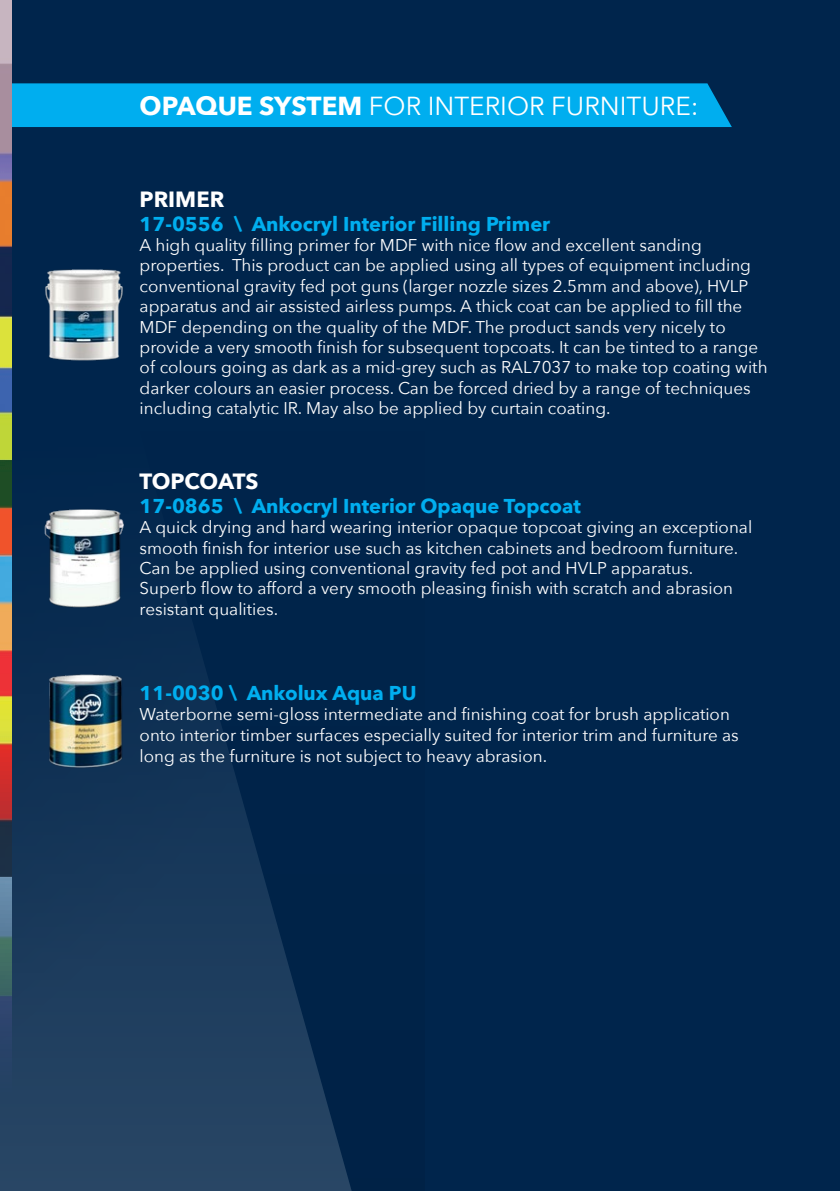
<style>
.page{position:relative;width:840px;height:1191px;background:#fff}
.page>*{position:absolute;margin:0;border:0;box-sizing:border-box;transform-origin:0 0}
.t1{font:26px "Avenir Next";color:#fff}
.t2{font:700 22px "Avenir Next";color:#fff}
.t3{font:700 20px "Avenir Next";color:#00aeef}
.t4{font:17px/20.4px "Avenir Next";color:#fff}
.s1{font-weight:700}
</style>
<div class="page">
<div style="left:0;top:0;width:839px;height:1191px;background:#00254c"></div>
<svg style="left:0;top:645px;width:352px;height:546px"></svg>
<div style="left:12px;top:83px;width:719px;height:44px;background:#00aeef"></div>
<img style="left:45px;top:269px;width:78px;height:92px">
<img style="left:44px;top:509px;width:80px;height:99px">
<img style="left:40px;top:667px;width:87px;height:103px">
<img style="left:0;top:0;width:12px;height:1091px">
<p class="t1" style="left:139px;top:84px;width:560px"><span class="s1">OPAQUE SYSTEM</span> FOR INTERIOR FURNITURE:</p>
<p class="t2" style="left:139px;top:180px;width:86px">PRIMER</p>
<p class="t3" style="left:139px;top:206px;width:412px">17-0556 \ Ankocryl Interior Filling Primer</p>
<p class="t4" style="left:139px;top:234px;width:629px">A high quality filling primer for MDF with nice flow and excellent sanding properties. This product can be applied using all types of equipment including conventional gravity fed pot guns (larger nozzle sizes 2.5mm and above), HVLP apparatus and air assisted airless pumps. A thick coat can be applied to fill the MDF depending on the quality of the MDF. The product sands very nicely to provide a very smooth finish for subsequent topcoats. It can be tinted to a range of colours going as dark as a mid-grey such as RAL7037 to make top coating with darker colours an easier process. Can be forced dried by a range of techniques including catalytic IR. May also be applied by curtain coating.</p>
<p class="t2" style="left:139px;top:462px;width:120px">TOPCOATS</p>
<p class="t3" style="left:139px;top:488px;width:442px">17-0865 \ Ankocryl Interior Opaque Topcoat</p>
<p class="t4" style="left:139px;top:516px;width:614px">A quick drying and hard wearing interior opaque topcoat giving an exceptional smooth finish for interior use such as kitchen cabinets and bedroom furniture.<br>Can be applied using conventional gravity fed pot and HVLP apparatus.<br>Superb flow to afford a very smooth pleasing finish with scratch and abrasion resistant qualities.</p>
<p class="t3" style="left:139px;top:675px;width:278px">11-0030 \ Ankolux Aqua PU</p>
<p class="t4" style="left:139px;top:703px;width:600px;line-height:21px">Waterborne semi-gloss intermediate and finishing coat for brush application onto interior timber surfaces especially suited for interior trim and furniture as long as the furniture is not subject to heavy abrasion.</p>
</div>
